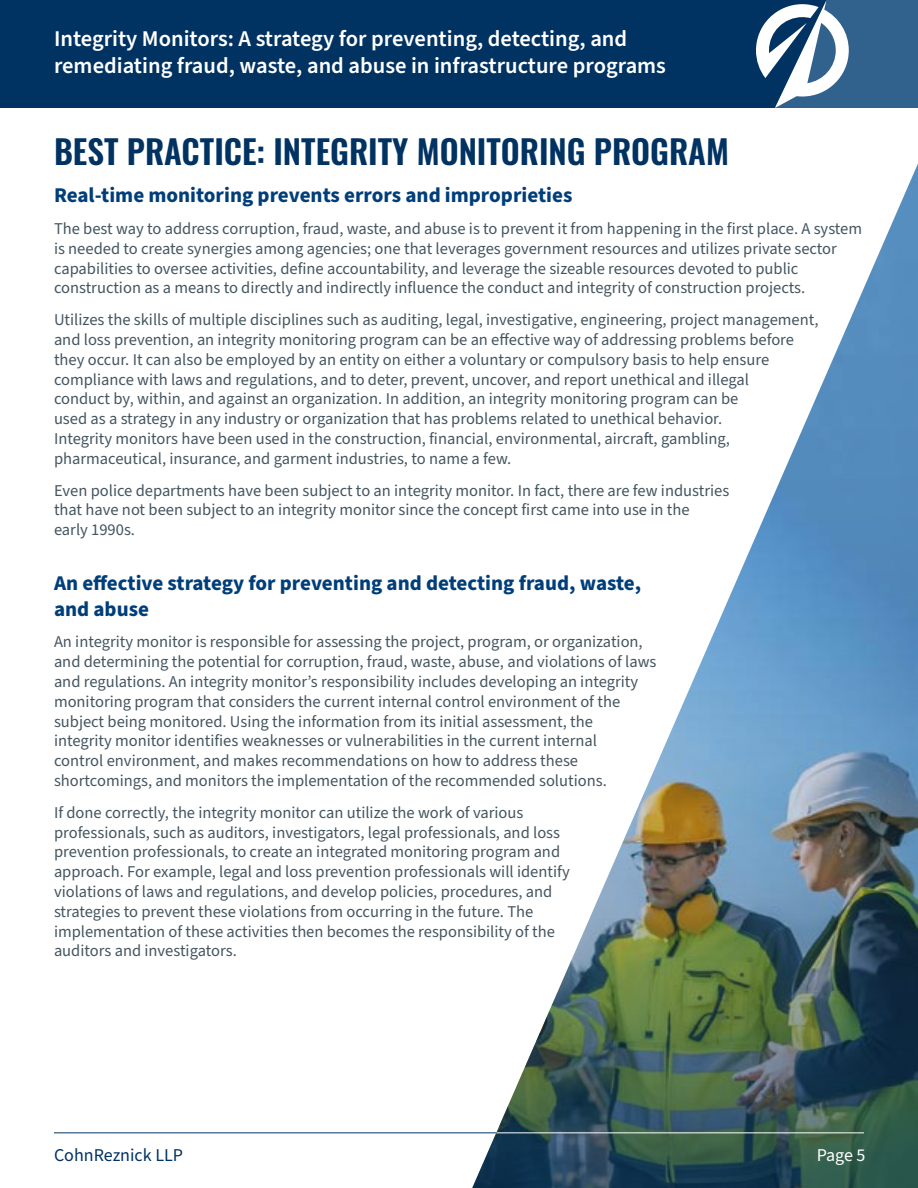
<style>
.page{position:relative;width:918px;height:1188px;background:#fff}
.page>*{position:absolute;margin:0;border:0;box-sizing:border-box;transform-origin:0 0}
.t1{font:600 33px "Oswald";color:#003262}
.t2{font:600 22.5px/27px "Source Sans Pro";color:#fff}
.t3{font:700 21px/25.2px "Source Sans Pro";color:#003e7a}
.t4{font:18px "Source Sans Pro";color:#003262}
.t5{font:18px "Source Sans Pro";color:#fff}
.t6{font:16.5px/19.8px "Source Sans Pro";color:#455560}
</style>
<div class="page">
<hr style="left:54px;top:1132px;width:810px;height:1px;background:#003262">
<img style="left:471px;top:164px;width:447px;height:1024px">
<hr style="left:496px;top:1132px;width:368px;height:1px;background:#fff">
<div style="left:0;top:0;width:918px;height:108px;background:#31628e"></div>
<div style="left:0;top:0;width:756px;height:108px;background:#003262"></div>
<svg style="left:756px;top:0;width:93px;height:108px"></svg>
<p class="t2" style="left:54px;top:26px;width:614px">Integrity Monitors: A strategy for preventing, detecting, and remediating fraud, waste, and abuse in infrastructure programs</p>
<p class="t1" style="left:54px;top:134px;width:677px">BEST PRACTICE: INTEGRITY MONITORING PROGRAM</p>
<p class="t3" style="left:54px;top:183px;width:520px">Real-time monitoring prevents errors and improprieties</p>
<p class="t6" style="left:54px;top:219px;width:810px">The best way to address corruption, fraud, waste, and abuse is to prevent it from happening in the first place. A system is needed to create synergies among agencies; one that leverages government resources and utilizes private sector capabilities to oversee activities, define accountability, and leverage the sizeable resources devoted to public construction as a means to directly and indirectly influence the conduct and integrity of construction projects.</p>
<p class="t6" style="left:54px;top:310px;width:766px">Utilizes the skills of multiple disciplines such as auditing, legal, investigative, engineering, project management, and loss prevention, an integrity monitoring program can be an effective way of addressing problems before they occur. It can also be employed by an entity on either a voluntary or compulsory basis to help ensure compliance with laws and regulations, and to deter, prevent, uncover, and report unethical and illegal<br>conduct by, within, and against an organization. In addition, an integrity monitoring program can be<br>used as a strategy in any industry or organization that has problems related to unethical behavior.<br>Integrity monitors have been used in the construction, financial, environmental, aircraft, gambling, pharmaceutical, insurance, and garment industries, to name a few.</p>
<p class="t6" style="left:54px;top:481px;width:677px">Even police departments have been subject to an integrity monitor. In fact, there are few industries that have not been subject to an integrity monitor since the concept first came into use in the<br>early 1990s.</p>
<p class="t3" style="left:54px;top:571px;width:589px">An effective strategy for preventing and detecting fraud, waste, and abuse</p>
<p class="t6" style="left:54px;top:633px;width:604px">An integrity monitor is responsible for assessing the project, program, or organization, and determining the potential for corruption, fraud, waste, abuse, and violations of laws and regulations. An integrity monitor’s responsibility includes developing an integrity monitoring program that considers the current internal control environment of the subject being monitored. Using the information from its initial assessment, the<br>integrity monitor identifies weaknesses or vulnerabilities in the current internal<br>control environment, and makes recommendations on how to address these shortcomings, and monitors the implementation of the recommended solutions.</p>
<p class="t6" style="left:54px;top:803px;width:517px">If done correctly, the integrity monitor can utilize the work of various professionals, such as auditors, investigators, legal professionals, and loss prevention professionals, to create an integrated monitoring program and approach. For example, legal and loss prevention professionals will identify violations of laws and regulations, and develop policies, procedures, and strategies to prevent these violations from occurring in the future. The implementation of these activities then becomes the responsibility of the auditors and investigators.</p>
<p class="t4" style="left:54px;top:1143px;width:131px">CohnReznick LLP</p>
<p class="t5" style="left:817px;top:1143px;width:50px">Page 5</p>
</div>
